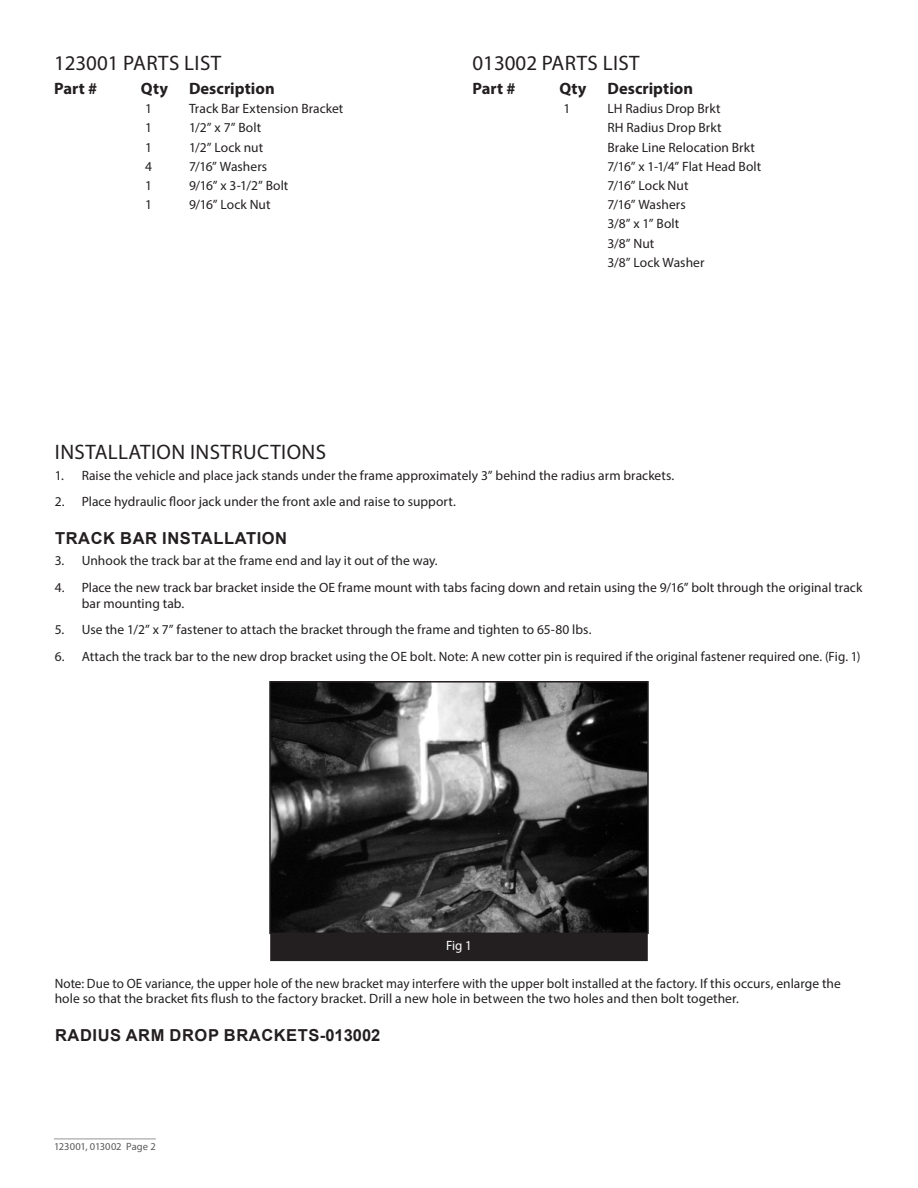
<style>
.page{position:relative;width:918px;height:1188px;background:#fff}
.page>*{position:absolute;margin:0;border:0;box-sizing:border-box;transform-origin:0 0}
.Headline{font:21px "Myriad Pro";letter-spacing:.02em;color:#231f20}
.subhead{font:700 16.5px "Arial";letter-spacing:.035em;color:#231f20}
.Parts_Column_Headers{font:700 16.5px "Myriad Pro";letter-spacing:.005em;color:#231f20}
.parts{font:13.5px/15.8px "Myriad Pro";letter-spacing:.005em;color:#231f20}
.t1{font:13.5px "Myriad Pro";color:#fff}
.t2{font:10.5px "Myriad Pro";letter-spacing:.005em;color:#57585a}
</style>
<div class="page">
<hr style="left:54px;top:1139px;width:102px;height:1px;background:#939598">
<div style="left:270px;top:931px;width:378px;height:30px;background:#231f20"></div>
<img style="left:272px;top:684px;width:374px;height:247px">
<div style="left:269px;top:681px;width:380px;height:253px;border:2px solid #231f20"></div>
<p class="Headline" style="left:54px;top:50px;width:169px">123001 PARTS LIST</p>
<p class="Parts_Column_Headers" style="left:54px;top:78px;width:45px">Part #</p>
<p class="Parts_Column_Headers" style="left:141px;top:78px;width:29px">Qty</p>
<p class="Parts_Column_Headers" style="left:189px;top:78px;width:87px">Description</p>
<p class="parts" style="left:145px;top:100px;width:8px">1</p>
<p class="parts" style="left:189px;top:100px;width:156px">Track Bar Extension Bracket</p>
<p class="parts" style="left:145px;top:120px;width:8px">1</p>
<p class="parts" style="left:189px;top:120px;width:74px">1/2” x 7” Bolt</p>
<p class="parts" style="left:145px;top:139px;width:8px">1</p>
<p class="parts" style="left:189px;top:139px;width:76px">1/2” Lock nut</p>
<p class="parts" style="left:145px;top:158px;width:8px">4</p>
<p class="parts" style="left:189px;top:158px;width:80px">7/16” Washers</p>
<p class="parts" style="left:145px;top:177px;width:8px">1</p>
<p class="parts" style="left:189px;top:177px;width:101px">9/16” x 3-1/2” Bolt</p>
<p class="parts" style="left:145px;top:196px;width:8px">1</p>
<p class="parts" style="left:189px;top:196px;width:83px">9/16” Lock Nut</p>
<p class="Headline" style="left:472px;top:50px;width:169px">013002 PARTS LIST</p>
<p class="Parts_Column_Headers" style="left:472px;top:78px;width:45px">Part #</p>
<p class="Parts_Column_Headers" style="left:559px;top:78px;width:29px">Qty</p>
<p class="Parts_Column_Headers" style="left:608px;top:78px;width:87px">Description</p>
<p class="parts" style="left:564px;top:100px;width:8px">1</p>
<p class="parts" style="left:608px;top:100px;width:115px">LH Radius Drop Brkt</p>
<p class="parts" style="left:608px;top:120px;width:116px">RH Radius Drop Brkt</p>
<p class="parts" style="left:608px;top:139px;width:149px">Brake Line Relocation Brkt</p>
<p class="parts" style="left:608px;top:158px;width:155px">7/16” x 1-1/4” Flat Head Bolt</p>
<p class="parts" style="left:608px;top:177px;width:83px">7/16” Lock Nut</p>
<p class="parts" style="left:608px;top:196px;width:80px">7/16” Washers</p>
<p class="parts" style="left:608px;top:216px;width:73px">3/8” x 1” Bolt</p>
<p class="parts" style="left:608px;top:235px;width:48px">3/8” Nut</p>
<p class="parts" style="left:608px;top:254px;width:99px">3/8” Lock Washer</p>
<p class="Headline" style="left:55px;top:439px;width:273px">INSTALLATION INSTRUCTIONS</p>
<p class="parts" style="left:55px;top:467px;width:621px">1. Raise the vehicle and place jack stands under the frame approximately 3” behind the radius arm brackets.</p>
<p class="parts" style="left:55px;top:494px;width:403px">2. Place hydraulic floor jack under the front axle and raise to support.</p>
<p class="subhead" style="left:55px;top:527px;width:234px">TRACK BAR INSTALLATION</p>
<p class="parts" style="left:55px;top:553px;width:384px">3. Unhook the track bar at the frame end and lay it out of the way.</p>
<p class="parts" style="left:82px;top:579px;width:782px;text-indent:-27px">4. Place the new track bar bracket inside the OE frame mount with tabs facing down and retain using the 9/16” bolt through the original track bar mounting tab.</p>
<p class="parts" style="left:55px;top:621px;width:538px">5. Use the 1/2” x 7” fastener to attach the bracket through the frame and tighten to 65-80 lbs.</p>
<p class="parts" style="left:55px;top:648px;width:807px">6. Attach the track bar to the new drop bracket using the OE bolt. Note: A new cotter pin is required if the original fastener required one. (Fig. 1)</p>
<p class="t1" style="left:446px;top:937px;width:27px">Fig 1</p>
<p class="parts" style="left:55px;top:975px;width:788px">Note: Due to OE variance, the upper hole of the new bracket may interfere with the upper bolt installed at the factory. If this occurs, enlarge the hole so that the bracket fits flush to the factory bracket. Drill a new hole in between the two holes and then bolt together.</p>
<p class="subhead" style="left:55px;top:1024px;width:327px">RADIUS ARM DROP BRACKETS-013002</p>
<p class="t2" style="left:54px;top:1140px;width:103px">123001, 013002 Page 2</p>
</div>
